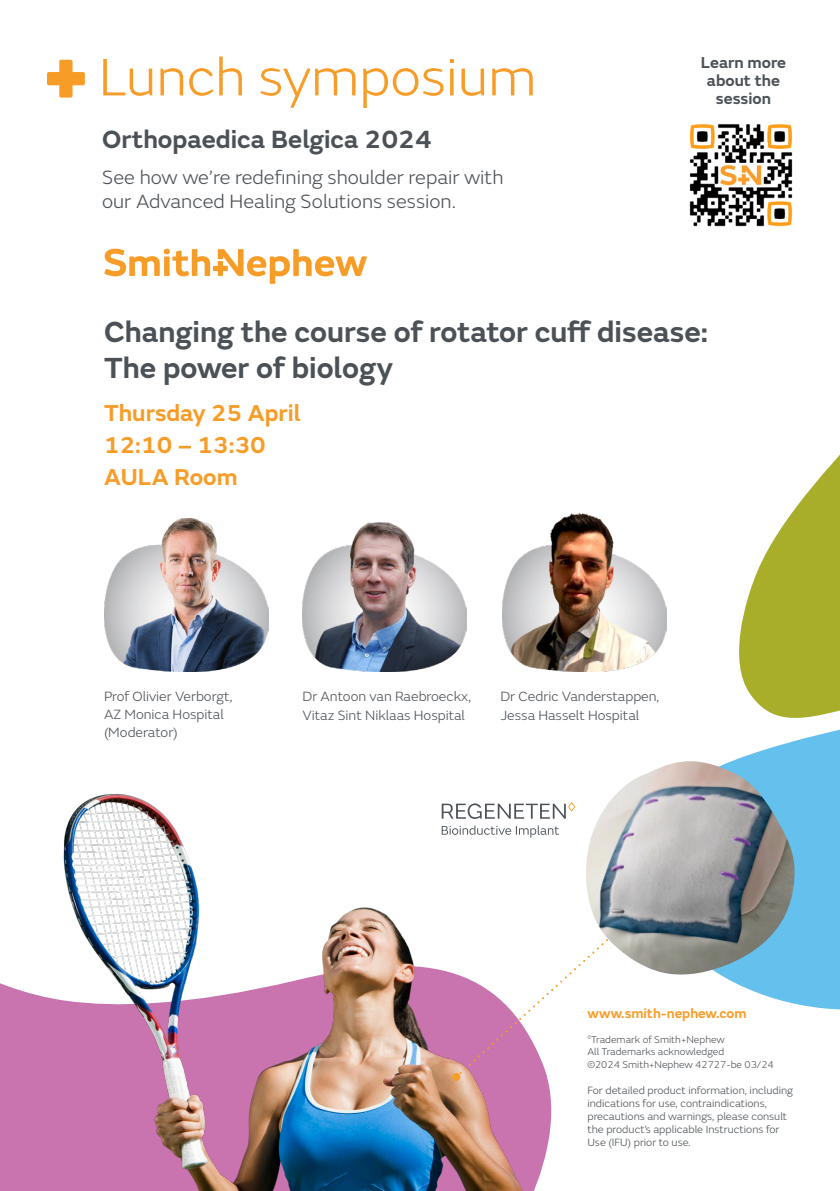
<style>
.page{position:relative;width:840px;height:1191px;background:#fff}
.page>*{position:absolute;margin:0;border:0;box-sizing:border-box;transform-origin:0 0}
.t1{font:300 54.8px "SN Emeric";color:#f89c28}
.t2{font:600 30.4px/36.4px "SN Emeric";color:#4b5156}
.t3{font:600 26px "SN Emeric";color:#4b5156}
.t4{font:600 24px "SN Emeric";color:#f89c28}
.t5{font:300 20px/24px "SN Emeric";color:#4b5156}
.t6{font:600 16.4px/18px "SN Emeric";color:#4b5156;text-align:center}
.t7{font:300 14px/18.8px "SN Emeric";color:#4b5156}
.Captions{font:600 14px "SN Emeric";color:#f89c28}
.Captions-2{font:300 11px/12.8px "SN Emeric";color:#4b5156}
.Captions-3{font:300 10.2px "SN Emeric";color:#4b5156}
</style>
<div class="page">
<svg style="left:740px;top:456px;width:99px;height:179px;fill:#a8ad2a"></svg>
<svg style="left:722px;top:635px;width:117px;height:375px"></svg>
<img style="left:11px;top:793px;width:564px;height:398px">
<svg style="left:47px;top:60px;width:38px;height:38px"></svg>
<svg style="left:104px;top:249px;width:263px;height:35px"></svg>
<img style="left:104px;top:518px;width:164px;height:153px">
<img style="left:302px;top:522px;width:164px;height:149px">
<img style="left:502px;top:513px;width:163px;height:158px">
<svg style="left:441px;top:802px;width:133px;height:17px"></svg>
<svg style="left:441px;top:825px;width:118px;height:12px"></svg>
<svg style="left:456px;top:923px;width:125px;height:155px"></svg>
<div style="left:452px;top:1073px;width:8px;height:8px;background:#f89c28;border-radius:50%"></div>
<img style="left:583px;top:761px;width:211px;height:215px">
<img style="left:689px;top:124px;width:104px;height:103px">
<p class="t1" style="left:99px;top:44px;width:439px">Lunch symposium</p>
<p class="t3" style="left:102px;top:123px;width:331px">Orthopaedica Belgica 2024</p>
<p class="t5" style="left:102px;top:165px;width:402px">See how we’re redefining shoulder repair with our Advanced Healing Solutions session.</p>
<p class="t6" style="left:700px;top:54px;width:87px">Learn more about the session</p>
<p class="t2" style="left:104px;top:313px;width:605px">Changing the course of rotator cuff disease:<br>The power of biology</p>
<p class="t4" style="left:104px;top:398px;width:198px">Thursday 25 April</p>
<p class="t4" style="left:104px;top:430px;width:163px">12:10 – 13:30</p>
<p class="t4" style="left:104px;top:462px;width:135px">AULA Room</p>
<p class="t7" style="left:104px;top:687px;width:130px">Prof Olivier Verborgt,</p>
<p class="t7" style="left:104px;top:705px;width:121px">AZ Monica Hospital</p>
<p class="t7" style="left:104px;top:723px;width:75px">(Moderator)</p>
<p class="t7" style="left:302px;top:687px;width:170px">Dr Antoon van Raebroeckx,<br>Vitaz Sint Niklaas Hospital</p>
<p class="t7" style="left:500px;top:687px;width:160px">Dr Cedric Vanderstappen,<br>Jessa Hasselt Hospital</p>
<p class="Captions" style="left:587px;top:1004px;width:160px">www.smith-nephew.com</p>
<p class="Captions-3" style="left:587px;top:1033px;width:139px"><sup>◊</sup>Trademark of Smith+Nephew</p>
<p class="Captions-3" style="left:587px;top:1045px;width:138px">All Trademarks acknowledged</p>
<p class="Captions-3" style="left:587px;top:1058px;width:188px">©2024 Smith+Nephew 42727-be 03/24</p>
<p class="Captions-2" style="left:587px;top:1084px;width:207px">For detailed product information, including indications for use, contraindications, precautions and warnings, please consult the product’s applicable Instructions for Use (IFU) prior to use.</p>
</div>
